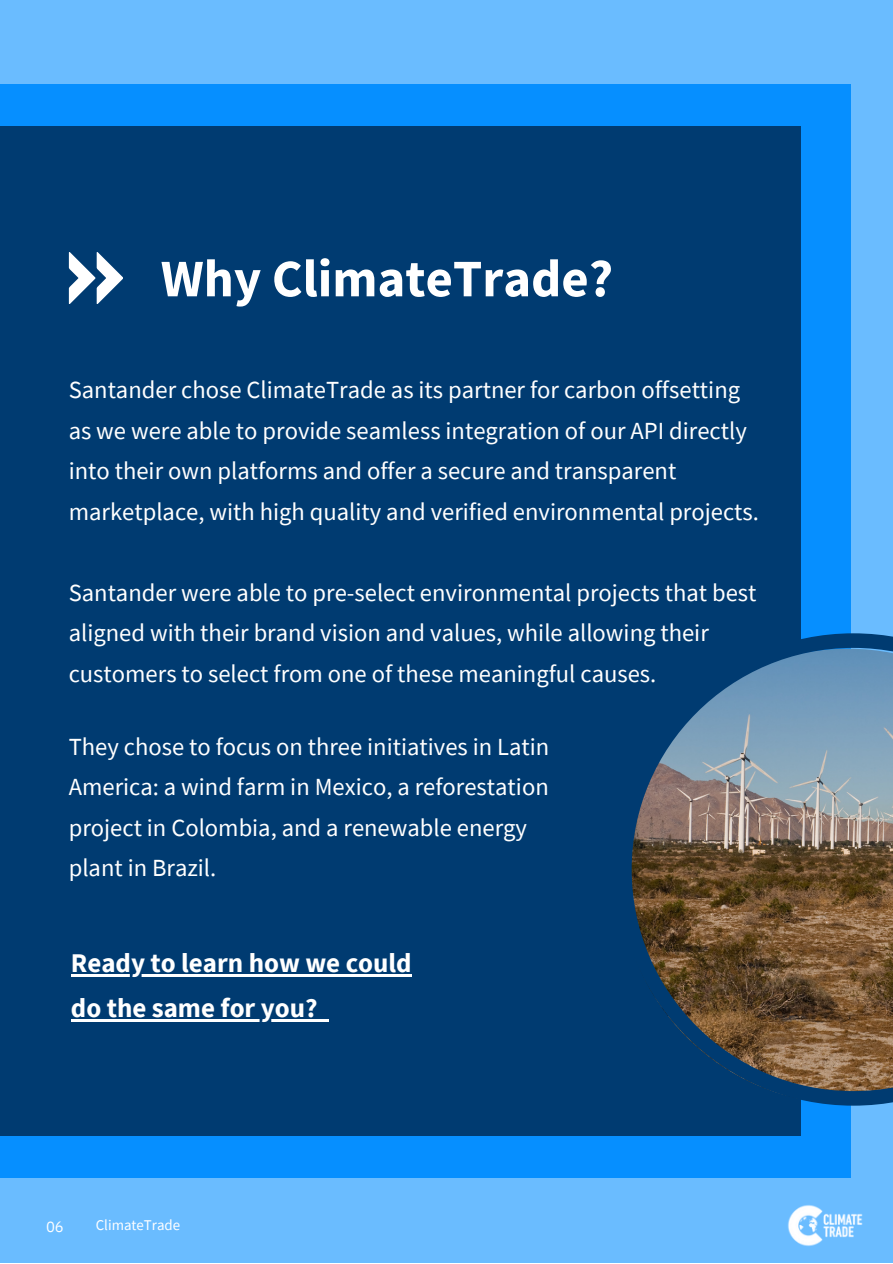
<style>
.page{position:relative;width:893px;height:1264px;background:#fff}
.page>*{position:absolute;margin:0;border:0;box-sizing:border-box;transform-origin:0 0}
.t1{font:700 52.8px "Source Sans Pro";color:#fff}
.t2{font:700 27px/45px "Source Sans Pro";color:#fff}
.t3{font:24.6px/40.5px "Source Sans Pro";color:#fff}
.t4{font:14.85px "Source Sans Pro";color:#fff}
.t5{font:14.85px "IBM Plex Sans";color:#fff}
</style>
<div class="page">
<div style="left:0;top:0;width:892px;height:1262px;background:#6abcff"></div>
<div style="left:0;top:85px;width:850px;height:1093px;background:#068fff"></div>
<div style="left:0;top:127px;width:800px;height:1009px;background:#003b71"></div>
<img style="left:787px;top:1205px;width:76px;height:41px">
<svg style="left:69px;top:252px;width:54px;height:52px"></svg>
<svg style="left:631px;top:633px;width:261px;height:472px"></svg>
<hr style="left:71px;top:973px;width:340px;height:3px;background:#fff">
<hr style="left:71px;top:1018px;width:246px;height:3px;background:#fff">
<svg style="left:317px;top:1019px;width:11px;height:2px"></svg>
<p class="t1" style="left:161px;top:244px;width:454px">Why ClimateTrade?</p>
<p class="t3" style="left:69px;top:369px;width:691px">Santander chose ClimateTrade as its partner for carbon offsetting as we were able to provide seamless integration of our API directly into their own platforms and offer a secure and transparent marketplace, with high quality and verified environmental projects.</p>
<p class="t3" style="left:69px;top:571px;width:689px">Santander were able to pre-select environmental projects that best aligned with their brand vision and values, while allowing their customers to select from one of these meaningful causes.</p>
<p class="t3" style="left:69px;top:725px;width:482px">They chose to focus on three initiatives in Latin America: a wind farm in Mexico, a reforestation project in Colombia, and a renewable energy plant in Brazil.</p>
<p class="t2" style="left:71px;top:939px;width:342px">Ready to learn how we could do the same for you?</p>
<p class="t5" style="left:46px;top:1216px;width:19px">06</p>
<p class="t4" style="left:96px;top:1215px;width:86px">ClimateTrade</p>
</div>
